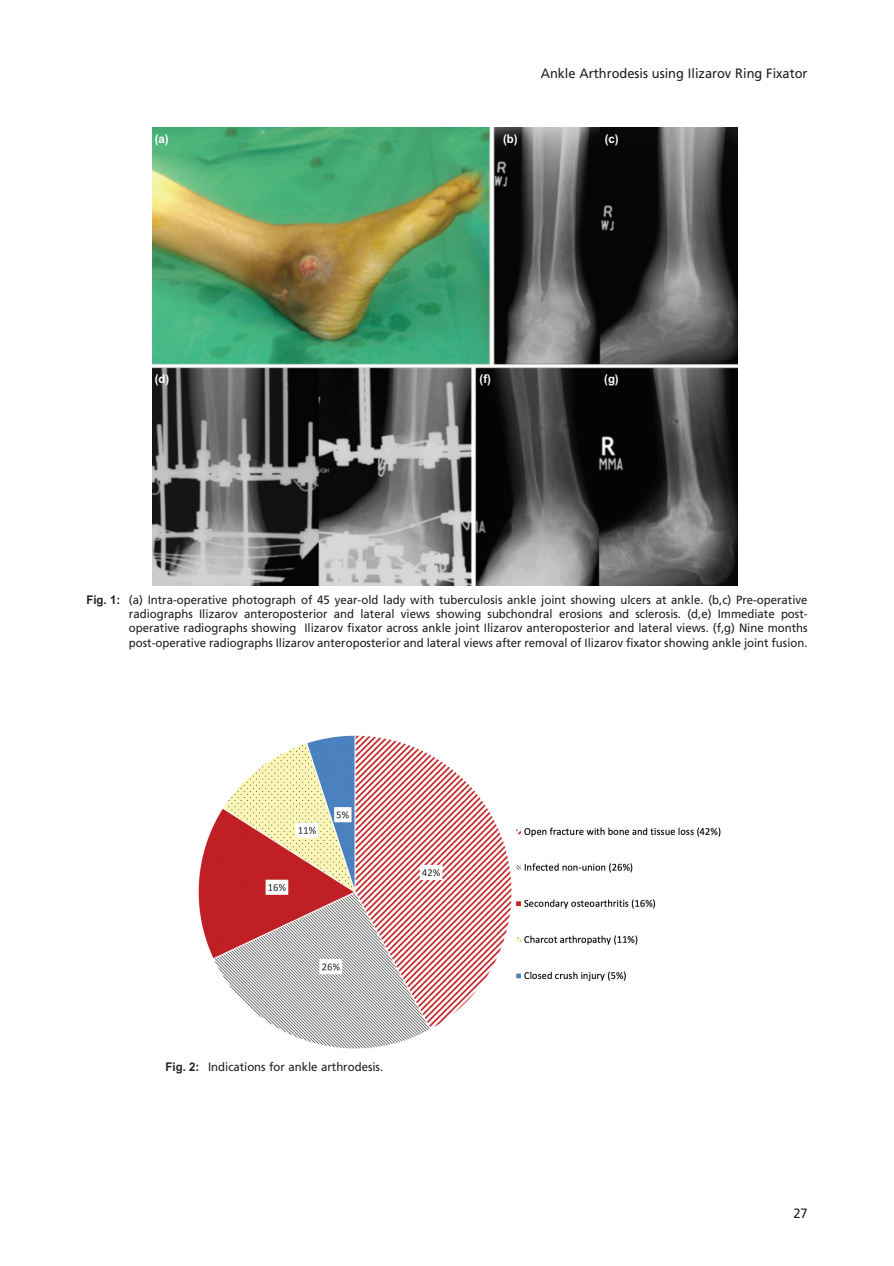
<style>
.page{position:relative;width:894px;height:1266px;background:#fff}
.page>*{position:absolute;margin:0;border:0;box-sizing:border-box;transform-origin:0 0}
.t1{font:13.5px "Frutiger LT Std";color:#231f20;scale:.95 1}
.t2{font:12px/14.4px "Frutiger LT Std";color:#231f20;text-align:justify;scale:.95 1}
.t3{font:700 12px "Arial";color:#fff;scale:.95 1}
.s1{font-family:"Arial";font-weight:700}
</style>
<div class="page">
<img style="left:152px;top:127px;width:585px;height:458px">
<img style="left:198px;top:735px;width:523px;height:314px">
<p class="t1" style="left:541px;top:68px;width:282px">Ankle Arthrodesis using Ilizarov Ring Fixator</p>
<p class="t3" style="left:155px;top:132px;width:16px">(a)</p>
<p class="t3" style="left:503px;top:132px;width:17px">(b)</p>
<p class="t3" style="left:605px;top:132px;width:16px">(c)</p>
<p class="t3" style="left:155px;top:371px;width:17px">(d)</p>
<p class="t3" style="left:480px;top:371px;width:13px">(f)</p>
<p class="t3" style="left:604px;top:371px;width:17px">(g)</p>
<p class="t2" style="left:129px;top:593px;width:716px;text-indent:-43px"><span class="s1">Fig. 1:</span> (a) Intra-operative photograph of 45 year-old lady with tuberculosis ankle joint showing ulcers at ankle. (b,c) Pre-operative radiographs Ilizarov anteroposterior and lateral views showing subchondral erosions and sclerosis. (d,e) Immediate post&shy;operative radiographs showing Ilizarov fixator across ankle joint Ilizarov anteroposterior and lateral views. (f,g) Nine months post-operative radiographs Ilizarov anteroposterior and lateral views after removal of Ilizarov fixator showing ankle joint fusion.</p>
<p class="t2" style="left:166px;top:1061px;width:231px"><span class="s1">Fig. 2:</span> Indications for ankle arthrodesis.</p>
<p class="t1" style="left:793px;top:1207px;width:17px">27</p>
</div>
